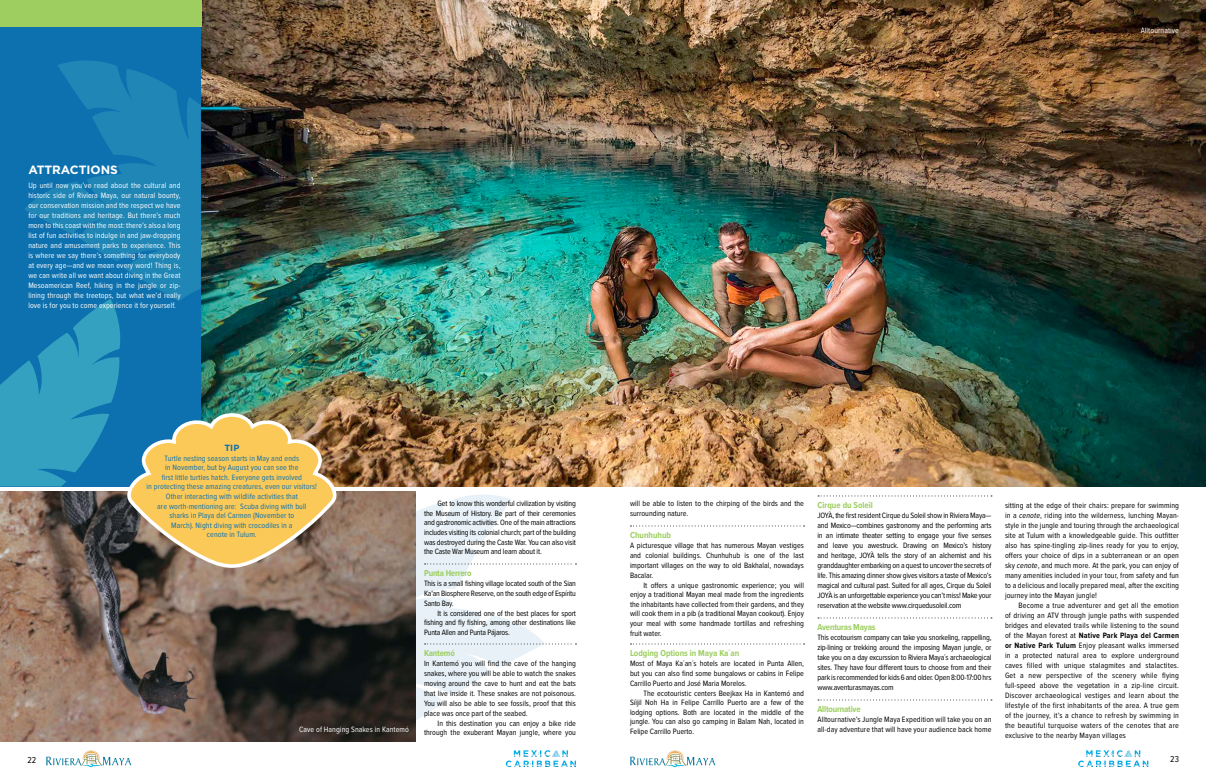
<style>
.page{position:relative;width:1206px;height:783px;background:#fff}
.page>*{position:absolute;margin:0;border:0;box-sizing:border-box;transform-origin:0 0}
.Headline{font:700 12px "Gotham";color:#fff}
.Offset_stroke{font:700 9px "Proxima Nova Cond";color:#9dce5f}
.Offset_stroke-2{font:700 9px "Proxima Nova Cond";letter-spacing:-.02em;color:#9dce5f}
.t1{font:9px "Proxima Nova Cond";color:#000}
.suppbyline{font:700 9px "Gotham";color:#0e71af}
.suppbyline-2{font:8px/10px "Proxima Nova Cond";color:#000;text-align:justify}
.Paragraph_Indent{font:8px/9.6px "Proxima Nova Cond";color:#000;text-align:justify}
.Paragraph_Indent_Whi{font:8px/10px "Proxima Nova Cond";letter-spacing:.01em;color:#fff;text-align:justify}
.suppbyline-3{font:8px/9.6px "Proxima Nova Cond";letter-spacing:.01em;color:#0e71af;text-align:center}
.s1{font-style:italic}
.s2{font-weight:700}
</style>
<div class="page">
<div style="left:0;top:27px;width:202px;height:459px;background:#0e71af"></div>
<svg style="left:415px;top:494px;width:161px;height:241px"></svg>
<svg style="left:630px;top:525px;width:175px;height:1px"></svg>
<svg style="left:630px;top:643px;width:175px;height:1px"></svg>
<svg style="left:818px;top:495px;width:174px;height:1px"></svg>
<svg style="left:818px;top:617px;width:174px;height:1px"></svg>
<svg style="left:818px;top:699px;width:174px;height:1px"></svg>
<img style="left:202px;top:0;width:1004px;height:486px">
<img style="left:0;top:491px;width:415px;height:250px">
<div style="left:0;top:0;width:202px;height:27px;background:#9dce5f"></div>
<img style="left:0;top:60px;width:339px;height:510px">
<svg style="left:46px;top:750px;width:85px;height:17px"></svg>
<svg style="left:506px;top:750px;width:70px;height:17px"></svg>
<svg style="left:630px;top:750px;width:85px;height:17px"></svg>
<svg style="left:1078px;top:750px;width:70px;height:17px"></svg>
<p class="Headline" style="left:28px;top:162px;width:91px">ATTRACTIONS</p>
<p class="Paragraph_Indent_Whi" style="left:28px;top:180px;width:154px">Up until now you’ve read about the cultural and historic side of Riviera Maya, our natural bounty, our conservation mission and the respect we have for our traditions and heritage. But there’s much more to this coast with the most: there’s also a long list of fun activities to indulge in and jaw-dropping nature and amusement parks to experience. This is where we say there’s something for everybody at every age—and we mean every word! Thing is, we can write all we want about diving in the Great Mesoamerican Reef, hiking in the jungle or zip&shy;lining through the treetops, but what we’d really love is for you to come experience it for yourself.</p>
<p class="Paragraph_Indent_Whi" style="left:1141px;top:25px;width:40px">Alltournative</p>
<p class="suppbyline" style="left:224px;top:442px;width:17px">TIP</p>
<p class="suppbyline-3" style="left:147px;top:453px;width:172px">Turtle nesting season starts in May and ends<br>in November, but by August you can see the<br>first little turtles hatch. Everyone gets involved<br>in protecting these amazing creatures, even our visitors!<br>Other interacting with wildlife activities that<br>are worth-mentioning are: Scuba diving with bull sharks in Playa del Carmen (November to<br>March). Night diving with crocodiles in a<br>cenote in Tulum.</p>
<p class="Paragraph_Indent_Whi" style="left:299px;top:724px;width:111px">Cave of Hanging Snakes in Kantemó</p>
<p class="Paragraph_Indent" style="left:424px;top:499px;width:153px;text-indent:13px">Get to know this wonderful civilization by visiting the Museum of History. Be part of their ceremonies and gastronomic activities. One of the main attractions includes visiting its colonial church; part of the building was destroyed during the Caste War. You can also visit the Caste War Museum and learn about it.</p>
<p class="Offset_stroke-2" style="left:424px;top:566px;width:49px">Punta Herrero</p>
<p class="suppbyline-2" style="left:424px;top:578px;width:153px">This is a small fishing village located south of the Sian Ka'an Biosphere Reserve, on the south edge of Espíritu Santo Bay.</p>
<p class="Paragraph_Indent" style="left:424px;top:608px;width:153px;text-indent:13px">It is considered one of the best places for sport fishing and fly fishing, among other destinations like Punta Allen and Punta Pájaros.</p>
<p class="Offset_stroke-2" style="left:424px;top:646px;width:32px">Kantemó</p>
<p class="suppbyline-2" style="left:424px;top:658px;width:153px">In Kantemó you will find the cave of the hanging snakes, where you will be able to watch the snakes moving around the cave to hunt and eat the bats that live inside it. These snakes are not poisonous.<br>You will also be able to see fossils, proof that this place was once part of the seabed.</p>
<p class="Paragraph_Indent" style="left:424px;top:718px;width:153px;text-align:right">In this destination you can enjoy a bike ride through the exuberant Mayan jungle, where you</p>
<p class="Paragraph_Indent" style="left:630px;top:499px;width:175px">will be able to listen to the chirping of the birds and the surrounding nature.</p>
<p class="Offset_stroke" style="left:630px;top:528px;width:43px">Chunhuhub</p>
<p class="suppbyline-2" style="left:630px;top:540px;width:176px">A picturesque village that has numerous Mayan vestiges and colonial buildings. Chunhuhub is one of the last important villages on the way to old Bakhalal, nowadays Bacalar.</p>
<p class="Paragraph_Indent" style="left:630px;top:580px;width:176px;text-indent:13px">It offers a unique gastronomic experience; you will enjoy a traditional Mayan meal made from the ingredients the inhabitants have collected from their gardens, and they will cook them in a pib (a traditional Mayan cookout). Enjoy your meal with some handmade tortillas and refreshing fruit water.</p>
<p class="Offset_stroke" style="left:630px;top:646px;width:111px">Lodging Options in Maya Ka´an</p>
<p class="suppbyline-2" style="left:630px;top:658px;width:175px">Most of Maya Ka´an´s hotels are located in Punta Allen, but you can also find some bungalows or cabins in Felipe Carrillo Puerto and José Maria Morelos.</p>
<p class="Paragraph_Indent" style="left:630px;top:688px;width:176px;text-indent:13px">The ecotouristic centers Beejkax Ha in Kantemó and Síijil Noh Ha in Felipe Carrillo Puerto are a few of the lodging options. Both are located in the middle of the jungle. You can also go camping in Balam Nah, located in Felipe Carrillo Puerto.</p>
<p class="Offset_stroke" style="left:818px;top:498px;width:57px">Cirque du Soleil</p>
<p class="suppbyline-2" style="left:818px;top:510px;width:176px">JOYÀ, the first resident Cirque du Soleil show in Riviera Maya— and Mexico—combines gastronomy and the performing arts in an intimate theater setting to engage your five senses and leave you awestruck. Drawing on Mexico’s history and heritage, JOYÀ tells the story of an alchemist and his granddaughter embarking on a quest to uncover the secrets of life. This amazing dinner show gives visitors a taste of Mexico’s magical and cultural past. Suited for all ages, Cirque du Soleil JOYÀ is an unforgettable experience you can’t miss! Make your reservation at the website www.cirquedusoleil.com</p>
<p class="Offset_stroke-2" style="left:818px;top:620px;width:60px">Aventuras Mayas</p>
<p class="suppbyline-2" style="left:818px;top:632px;width:176px">This ecotourism company can take you snorkeling, rappelling, zip-lining or trekking around the imposing Mayan jungle, or take you on a day excurssion to Riviera Maya´s archaeological sites. They have four different tours to choose from and their park is recommended for kids 6 and older. Open 8:00-17:00 hrs www.aventurasmayas.com</p>
<p class="Offset_stroke-2" style="left:818px;top:702px;width:45px">Alltournative</p>
<p class="suppbyline-2" style="left:818px;top:714px;width:176px">Alltournative’s Jungle Maya Expedition will take you on an all-day adventure that will have your audience back home</p>
<p class="suppbyline-2" style="left:1005px;top:500px;width:176px">sitting at the edge of their chairs: prepare for swimming in a <span class="s1">cenote</span>, riding into the wilderness, lunching Mayan&shy;style in the jungle and touring through the archaeological site at Tulum with a knowledgeable guide. This outfitter also has spine-tingling zip-lines ready for you to enjoy, offers your choice of dips in a subterranean or an open sky <span class="s1">cenote</span>, and much more. At the park, you can enjoy of many amenities included in your tour, from safety and fun to a delicious and locally prepared meal, after the exciting journey into the Mayan jungle!</p>
<p class="Paragraph_Indent" style="left:1005px;top:600px;width:176px;line-height:10px;text-indent:13px">Become a true adventurer and get all the emotion of driving an ATV through jungle paths with suspended bridges and elevated trails while listening to the sound of the Mayan forest at <span class="s2">Native Park Playa del Carmen or Native Park Tulum</span> Enjoy pleasant walks immersed in a protected natural area to explore underground caves filled with unique stalagmites and stalactites.<br>Get a new perspective of the scenery while flying full-speed above the vegetation in a zip-line circuit.<br>Discover archaeological vestiges and learn about the lifestyle of the first inhabitants of the area. A true gem of the journey, it’s a chance to refresh by swimming in the beautiful turquoise waters of the cenotes that are exclusive to the nearby Mayan villages</p>
<p class="t1" style="left:27px;top:754px;width:10px">22</p>
<p class="t1" style="left:1170px;top:753px;width:10px">23</p>
</div>
